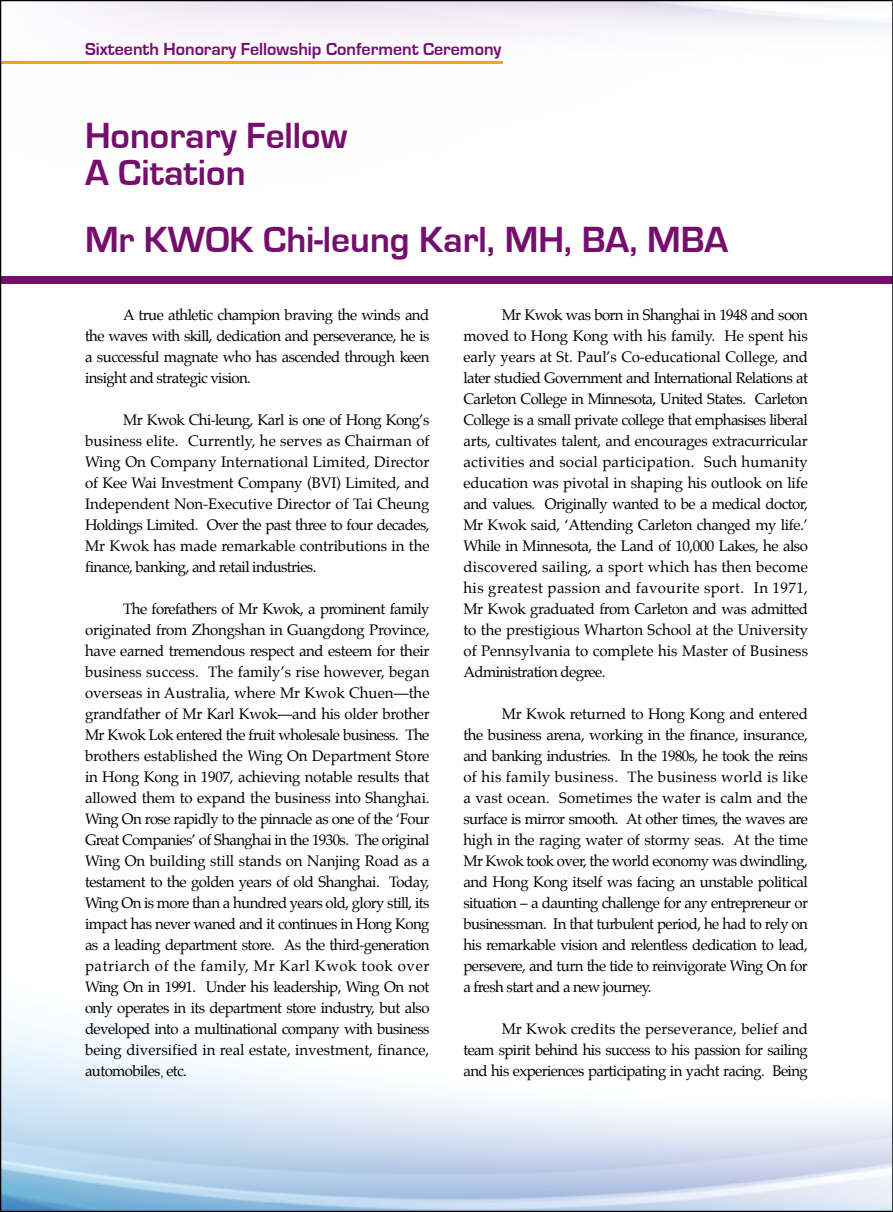
<style>
.page{position:relative;width:893px;height:1212px;background:#fff}
.page>*{position:absolute;margin:0;border:0;box-sizing:border-box;transform-origin:0 0}
.t1{font:700 37.5px/37.5px "Eurostile";color:#750e6d}
.t2{font:700 18px "Eurostile";color:#750e6d}
.t3{font:15px/21px "Palatino";letter-spacing:-.04em;color:#000;text-align:justify}
.s1{font-family:"Adobe Ming Std";font-weight:300}
</style>
<div class="page">
<img style="left:2px;top:1017px;width:889px;height:193px">
<img style="left:2px;top:2px;width:889px;height:282px">
<hr style="left:0;top:61px;width:503px;height:3px;background:#e7af00">
<div style="left:0;top:276px;width:893px;height:7px;background:#750e6d"></div>
<svg style="left:892px;top:0;width:1px;height:1212px"></svg>
<p class="t2" style="left:85px;top:39px;width:418px">Sixteenth Honorary Fellowship Conferment Ceremony</p>
<h1 class="t1" style="left:85px;top:117px;width:264px">Honorary Fellow<br>A Citation</h1>
<h1 class="t1" style="left:85px;top:222px;width:645px">Mr KWOK Chi-leung Karl, MH, BA, MBA</h1>
<p class="t3" style="left:85px;top:304px;width:346px;text-indent:38px">A true athletic champion braving the winds and the waves with skill, dedication and perseverance, he is a successful magnate who has ascended through keen insight and strategic vision.</p>
<p class="t3" style="left:85px;top:409px;width:346px;text-indent:38px">Mr Kwok Chi-leung, Karl is one of Hong Kong’s business elite. Currently, he serves as Chairman of Wing On Company International Limited, Director of Kee Wai Investment Company (BVI) Limited, and Independent Non-Executive Director of Tai Cheung Holdings Limited. Over the past three to four decades, Mr Kwok has made remarkable contributions in the finance, banking, and retail industries.</p>
<p class="t3" style="left:85px;top:598px;width:346px;text-indent:38px">The forefathers of Mr Kwok, a prominent family originated from Zhongshan in Guangdong Province, have earned tremendous respect and esteem for their business success. The family’s rise however, began overseas in Australia, where Mr Kwok Chuen—the grandfather of Mr Karl Kwok—and his older brother Mr Kwok Lok entered the fruit wholesale business. The brothers established the Wing On Department Store in Hong Kong in 1907, achieving notable results that allowed them to expand the business into Shanghai.<br>Wing On rose rapidly to the pinnacle as one of the ‘Four Great Companies’ of Shanghai in the 1930s. The original Wing On building still stands on Nanjing Road as a testament to the golden years of old Shanghai. Today, Wing On is more than a hundred years old, glory still, its impact has never waned and it continues in Hong Kong as a leading department store. As the third-generation patriarch of the family, Mr Karl Kwok took over Wing On in 1991. Under his leadership, Wing On not only operates in its department store industry, but also developed into a multinational company with business being diversified in real estate, investment, finance, automobiles<span class="s1">,</span> etc.</p>
<p class="t3" style="left:463px;top:304px;width:346px;text-indent:38px">Mr Kwok was born in Shanghai in 1948 and soon moved to Hong Kong with his family. He spent his early years at St. Paul’s Co-educational College, and later studied Government and International Relations at Carleton College in Minnesota, United States. Carleton College is a small private college that emphasises liberal arts, cultivates talent, and encourages extracurricular activities and social participation. Such humanity education was pivotal in shaping his outlook on life and values. Originally wanted to be a medical doctor, Mr Kwok said, ‘Attending Carleton changed my life.’ While in Minnesota, the Land of 10,000 Lakes, he also discovered sailing, a sport which has then become his greatest passion and favourite sport. In 1971, Mr Kwok graduated from Carleton and was admitted to the prestigious Wharton School at the University of Pennsylvania to complete his Master of Business Administration degree.</p>
<p class="t3" style="left:463px;top:703px;width:346px;text-indent:38px">Mr Kwok returned to Hong Kong and entered the business arena, working in the finance, insurance, and banking industries. In the 1980s, he took the reins of his family business. The business world is like a vast ocean. Sometimes the water is calm and the surface is mirror smooth. At other times, the waves are high in the raging water of stormy seas. At the time Mr Kwok took over, the world economy was dwindling, and Hong Kong itself was facing an unstable political situation – a daunting challenge for any entrepreneur or businessman. In that turbulent period, he had to rely on his remarkable vision and relentless dedication to lead, persevere, and turn the tide to reinvigorate Wing On for a fresh start and a new journey.</p>
<p class="t3" style="left:463px;top:1018px;width:346px;text-indent:38px">Mr Kwok credits the perseverance, belief and team spirit behind his success to his passion for sailing and his experiences participating in yacht racing. Being</p>
</div>
